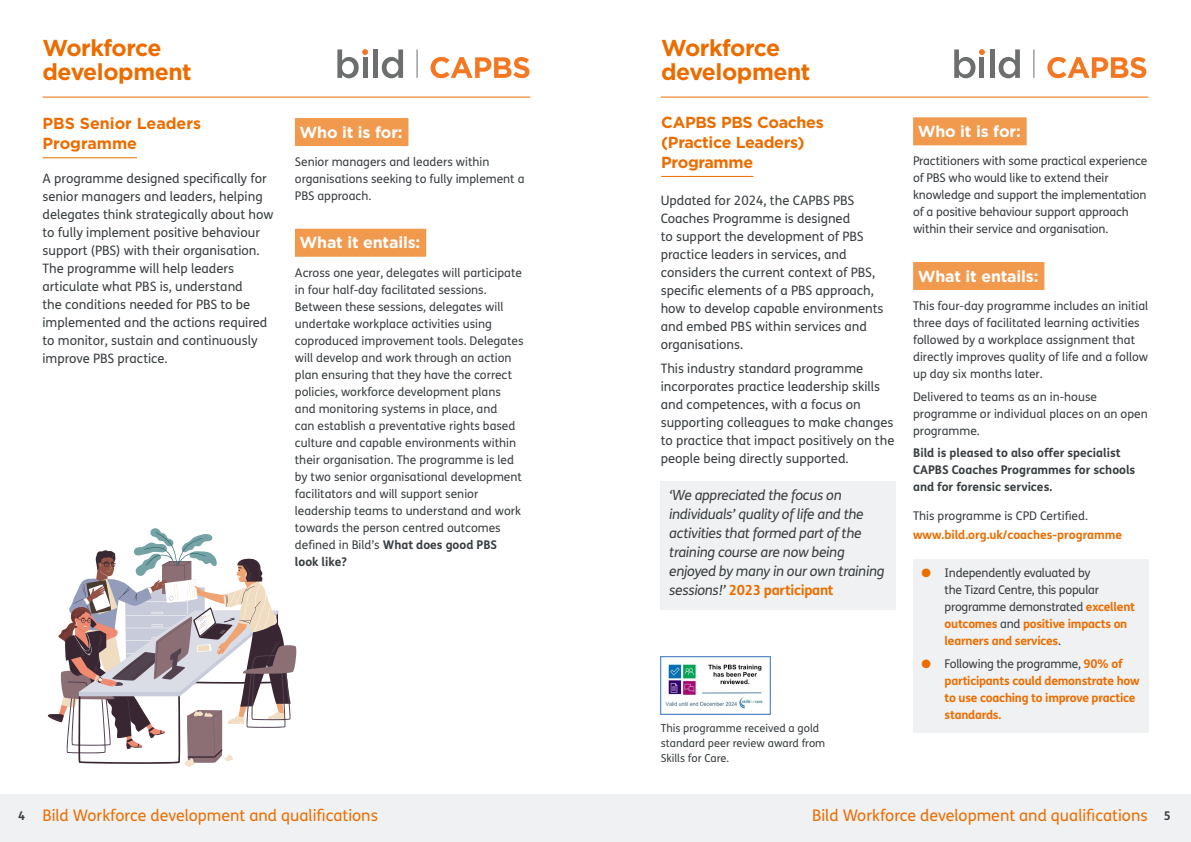
<style>
.page{position:relative;width:1191px;height:842px;background:#fff}
.page>*{position:absolute;margin:0;border:0;box-sizing:border-box;transform-origin:0 0}
.Small_main{font:700 23px/24px "Gotham";letter-spacing:-.02em;color:#eb6d00}
.t1{font:16px "FS Me";color:#eb6d00}
.orange_block{font:700 16px "Gotham";letter-spacing:-.01em;color:#fff}
.Orange_underline{font:700 16px/20px "Gotham";letter-spacing:-.02em;color:#eb6d00}
.Orange_underline-2{font:700 16px/20px "Gotham";color:#eb6d00}
.Body{font:italic 14px/19px "FS Me";letter-spacing:-.02em;color:#393e41}
.First_para{font:13px/18px "FS Me";color:#393e41}
.Body-2{font:13px/18px "FS Me";color:#393e41}
.Body-3{font:12px/17px "FS Me";color:#393e41}
.Body-4{font:12px/17px "FS Me";letter-spacing:-.02em;color:#393e41}
.Body-5{font:700 12px/17px "FS Me";letter-spacing:-.02em;color:#eb6d00}
.Body-6{font:700 12px/17px "FS Me";color:#393e41}
.Body-7{font:700 12px "FS Me";color:#eb6d00}
.Page_nos{font:700 12px "FS Me";color:#393e41}
.Body-8{font:11px/15px "FS Me";color:#393e41}
.s1{font-weight:700}
.s2{font-weight:700;font-style:normal;color:#eb6d00}
.s3{color:#eb6d00}
.s4{font-weight:700;color:#eb6d00}
.s5{font-weight:400;color:#393e41}
</style>
<div class="page">
<div style="left:0;top:795px;width:595px;height:47px;background:#f0f1f2"></div>
<div style="left:595px;top:795px;width:596px;height:47px;background:#f0f1f2"></div>
<div style="left:295px;top:118px;width:113px;height:28px;background:#f1994d"></div>
<div style="left:295px;top:229px;width:131px;height:28px;background:#f1994d"></div>
<hr style="left:43px;top:158px;width:94px;height:1px;background:#eb6d00">
<hr style="left:43px;top:97px;width:487px;height:1px;background:#eb6d00">
<svg style="left:48px;top:528px;width:249px;height:239px"></svg>
<div style="left:913px;top:117px;width:113px;height:28px;background:#f1994d"></div>
<div style="left:913px;top:262px;width:131px;height:28px;background:#f1994d"></div>
<hr style="left:661px;top:176px;width:92px;height:1px;background:#eb6d00">
<hr style="left:660px;top:97px;width:488px;height:1px;background:#eb6d00">
<img style="left:660px;top:656px;width:111px;height:59px">
<div style="left:913px;top:559px;width:235px;height:173px;background:#f0f1f2"></div>
<svg style="left:954px;top:49px;width:31px;height:29px"></svg>
<div style="left:989px;top:49px;width:5px;height:29px;background:#6c6f6e"></div>
<svg style="left:998px;top:49px;width:22px;height:29px"></svg>
<div style="left:979px;top:57px;width:5px;height:21px;background:#6c6f6e"></div>
<svg style="left:1047px;top:57px;width:99px;height:21px"></svg>
<svg style="left:1033px;top:50px;width:1px;height:28px"></svg>
<svg style="left:337px;top:49px;width:31px;height:29px"></svg>
<div style="left:373px;top:49px;width:5px;height:29px;background:#6c6f6e"></div>
<svg style="left:382px;top:49px;width:21px;height:29px"></svg>
<hr style="left:363px;top:57px;width:4px;height:21px;background:#6c6f6e">
<svg style="left:430px;top:57px;width:99px;height:21px"></svg>
<svg style="left:417px;top:50px;width:1px;height:28px"></svg>
<div style="left:660px;top:481px;width:236px;height:129px;background:#f0f1f2"></div>
<p class="Small_main" style="left:43px;top:36px;width:151px">Workforce development</p>
<p class="Small_main" style="left:661px;top:36px;width:151px">Workforce development</p>
<p class="Orange_underline-2" style="left:43px;top:113px;width:160px">PBS Senior Leaders<br>Programme</p>
<p class="Body-2" style="left:43px;top:170px;width:232px">A programme designed specifically for senior managers and leaders, helping delegates think strategically about how to fully implement positive behaviour support (PBS) with their organisation.<br>The programme will help leaders articulate what PBS is, understand<br>the conditions needed for PBS to be implemented and the actions required to monitor, sustain and continuously improve PBS practice.</p>
<p class="orange_block" style="left:299px;top:121px;width:105px">Who it is for:</p>
<p class="Body-3" style="left:295px;top:153px;width:231px">Senior managers and leaders within organisations seeking to fully implement a<br>PBS approach.</p>
<p class="orange_block" style="left:299px;top:232px;width:122px">What it entails:</p>
<p class="Body-3" style="left:295px;top:264px;width:230px">Across one year, delegates will participate in four half-day facilitated sessions.<br>Between these sessions, delegates will undertake workplace activities using coproduced improvement tools. Delegates will develop and work through an action plan ensuring that they have the correct policies, workforce development plans and monitoring systems in place, and<br>can establish a preventative rights based culture and capable environments within their organisation. The programme is led by two senior organisational development facilitators and will support senior leadership teams to understand and work towards the person centred outcomes defined in Bild’s <span class="s1">What does good PBS look like?</span></p>
<p class="Orange_underline" style="left:661px;top:112px;width:164px">CAPBS PBS Coaches (Practice Leaders)<br>Programme</p>
<p class="First_para" style="left:660px;top:191px;width:224px">Updated for 2024, the CAPBS PBS<br>Coaches Programme is designed<br>to support the development of PBS practice leaders in services, and considers the current context of PBS, specific elements of a PBS approach, how to develop capable environments and embed PBS within services and organisations.</p>
<p class="First_para" style="left:660px;top:359px;width:235px">This industry standard programme incorporates practice leadership skills and competences, with a focus on supporting colleagues to make changes to practice that impact positively on the people being directly supported.</p>
<p class="Body" style="left:669px;top:485px;width:217px">‘We appreciated the focus on individuals’ quality of life and the activities that formed part of the training course are now being enjoyed by many in our own training sessions!’ <span class="s2">2023 participant</span></p>
<p class="Body-8" style="left:660px;top:721px;width:166px">This programme received a gold standard peer review award from<br>Skills for Care.</p>
<p class="orange_block" style="left:917px;top:121px;width:105px">Who it is for:</p>
<p class="Body-3" style="left:913px;top:152px;width:236px">Practitioners with some practical experience of PBS who would like to extend their knowledge and support the implementation of a positive behaviour support approach within their service and organisation.</p>
<p class="orange_block" style="left:917px;top:265px;width:122px">What it entails:</p>
<p class="Body-3" style="left:913px;top:297px;width:237px">This four-day programme includes an initial three days of facilitated learning activities followed by a workplace assignment that directly improves quality of life and a follow up day six months later.</p>
<p class="Body-3" style="left:913px;top:388px;width:236px">Delivered to teams as an in-house programme or individual places on an open programme.</p>
<p class="Body-6" style="left:913px;top:444px;width:224px">Bild is pleased to also offer specialist<br>CAPBS Coaches Programmes for schools and for forensic services.</p>
<p class="Body-3" style="left:913px;top:507px;width:176px">This programme is CPD Certified.</p>
<p class="Body-7" style="left:913px;top:526px;width:211px">www.bild.org.uk/coaches-programme</p>
<p class="Body-4" style="left:944px;top:564px;width:192px;text-indent:-23px"><span class="s3">●</span> Independently evaluated by<br>the Tizard Centre, this popular programme demonstrated <span class="s4">excellent outcomes</span> and <span class="s4">positive impacts on learners and services</span>.</p>
<p class="Body-5" style="left:944px;top:654px;width:196px;text-indent:-23px">● <span class="s5">Following the programme,</span> 90% of participants could demonstrate how to use coaching to improve practice standards.</p>
<p class="Page_nos" style="left:18px;top:806px;width:9px">4</p>
<p class="t1" style="left:43px;top:804px;width:337px">Bild Workforce development and qualifications</p>
<p class="t1" style="left:812px;top:805px;width:337px">Bild Workforce development and qualifications</p>
<p class="Page_nos" style="left:1163px;top:806px;width:9px">5</p>
</div>
